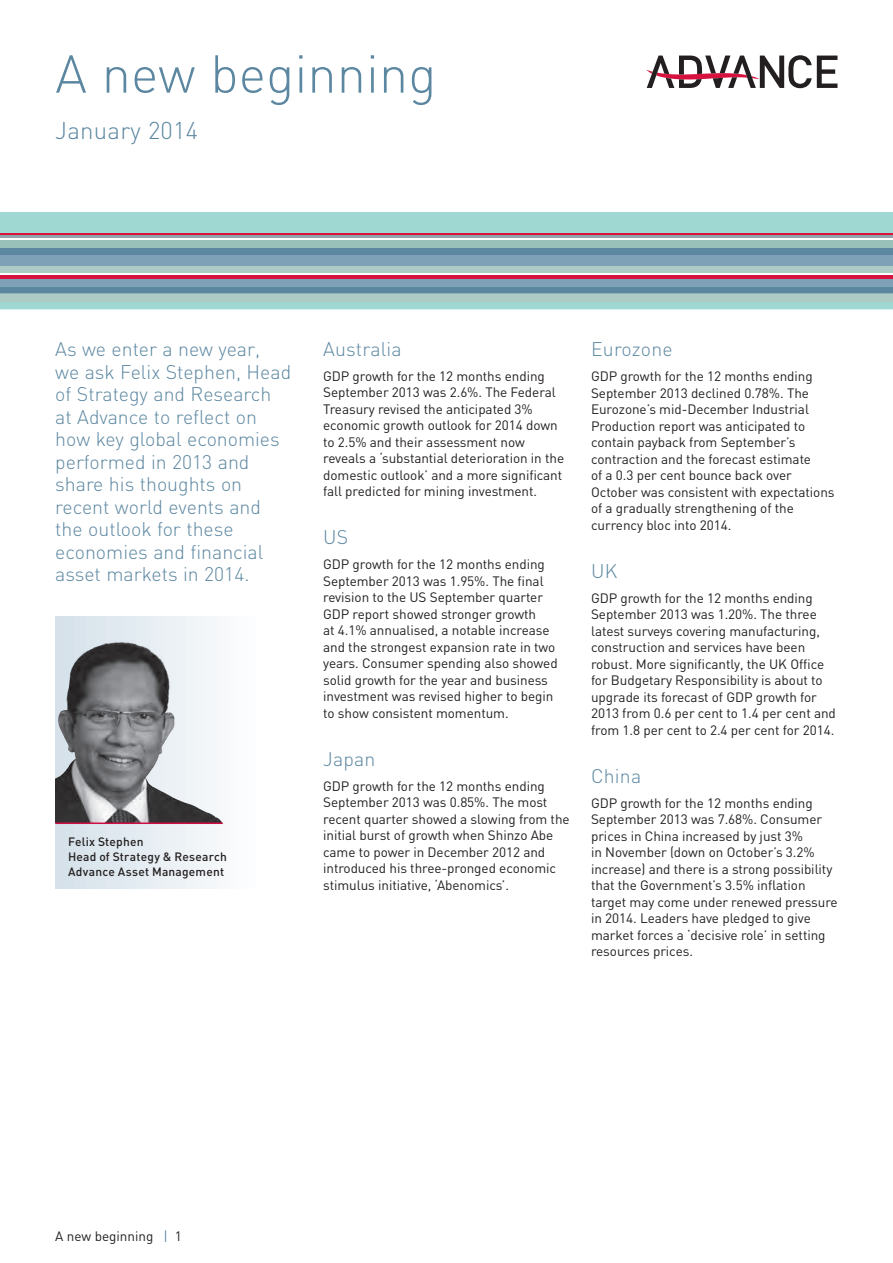
<style>
.page{position:relative;width:893px;height:1263px;background:#fff}
.page>*{position:absolute;margin:0;border:0;box-sizing:border-box;transform-origin:0 0}
.Banner_H3{font:300 52.5px "DIN";color:#5c87a1}
.Banner_H3-2{font:300 24px "DIN";letter-spacing:.01em;color:#5c87a1}
.Intro_2{font:300 19.5px/22.5px "DIN";color:#5c87a1}
.Folio__left{font:13.5px/16.5px "DIN";letter-spacing:-.005em;color:#231f20}
.Folio__left-2{font:500 12px "DIN";letter-spacing:.015em;color:#231f20}
.s1{color:#5c87a1}
</style>
<div class="page">
<div style="left:0;top:239px;width:893px;height:10px;background:#99c1b9"></div>
<div style="left:0;top:248px;width:893px;height:8px;background:#5c87a1"></div>
<svg style="left:0;top:237px;width:893px;height:3px"></svg>
<svg style="left:0;top:234px;width:893px;height:3px;background:#aa7286"></svg>
<div style="left:0;top:228px;width:893px;height:6px;background:#d7123e"></div>
<div style="left:0;top:213px;width:893px;height:20px;background:#9fd8d2"></div>
<div style="left:0;top:257px;width:893px;height:16px;background:#abcbc4"></div>
<div style="left:0;top:256px;width:893px;height:10px;background:#7ea1b7"></div>
<svg style="left:0;top:287px;width:893px;height:22px;background:#90bbbe"></svg>
<div style="left:0;top:275px;width:893px;height:12px;background:#7ea1b7"></div>
<hr style="left:0;top:275px;width:893px;height:4px;background:#d7123e">
<svg style="left:646px;top:55px;width:191px;height:33px"></svg>
<img style="left:55px;top:617px;width:167px;height:205px">
<div style="left:55px;top:823px;width:204px;height:66px;background:linear-gradient(to right,#d4e0e9,#fdfefe)"></div>
<hr style="left:55px;top:822px;width:168px;height:2px;background:#d20d44">
<p class="Banner_H3" style="left:55px;top:39px;width:383px">A new beginning</p>
<p class="Banner_H3-2" style="left:55px;top:114px;width:144px">January 2014</p>
<p class="Intro_2" style="left:55px;top:337px;width:237px">As we enter a new year,<br>we ask Felix Stephen, Head of Strategy and Research at Advance to reflect on how key global economies performed in 2013 and share his thoughts on recent world events and the outlook for these economies and financial asset markets in 2014.</p>
<p class="Folio__left-2" style="left:68px;top:833px;width:77px">Felix Stephen</p>
<p class="Folio__left-2" style="left:68px;top:848px;width:161px">Head of Strategy &amp; Research</p>
<p class="Folio__left-2" style="left:68px;top:863px;width:158px">Advance Asset Management</p>
<h1 class="Intro_2" style="left:323px;top:337px;width:80px">Australia</h1>
<p class="Folio__left" style="left:323px;top:368px;width:242px">GDP growth for the 12 months ending September 2013 was 2.6%. The Federal Treasury revised the anticipated 3% economic growth outlook for 2014 down to 2.5% and their assessment now reveals a ‘substantial deterioration in the domestic outlook’ and a more significant fall predicted for mining investment.</p>
<h1 class="Intro_2" style="left:323px;top:525px;width:27px">US</h1>
<p class="Folio__left" style="left:323px;top:556px;width:236px">GDP growth for the 12 months ending September 2013 was 1.95%. The final revision to the US September quarter GDP report showed stronger growth<br>at 4.1% annualised, a notable increase and the strongest expansion rate in two years. Consumer spending also showed solid growth for the year and business investment was revised higher to begin to show consistent momentum.</p>
<h1 class="Intro_2" style="left:323px;top:747px;width:54px">Japan</h1>
<p class="Folio__left" style="left:323px;top:778px;width:248px">GDP growth for the 12 months ending September 2013 was 0.85%. The most recent quarter showed a slowing from the initial burst of growth when Shinzo Abe came to power in December 2012 and introduced his three-pronged economic stimulus initiative, ‘Abenomics’.</p>
<h1 class="Intro_2" style="left:591px;top:337px;width:83px">Eurozone</h1>
<p class="Folio__left" style="left:591px;top:368px;width:245px">GDP growth for the 12 months ending September 2013 declined 0.78%. The Eurozone’s mid-December Industrial Production report was anticipated to contain payback from September’s contraction and the forecast estimate<br>of a 0.3 per cent bounce back over October was consistent with expectations of a gradually strengthening of the currency bloc into 2014.</p>
<h1 class="Intro_2" style="left:591px;top:559px;width:28px">UK</h1>
<p class="Folio__left" style="left:591px;top:590px;width:246px">GDP growth for the 12 months ending September 2013 was 1.20%. The three latest surveys covering manufacturing, construction and services have been robust. More significantly, the UK Office for Budgetary Responsibility is about to upgrade its forecast of GDP growth for 2013 from 0.6 per cent to 1.4 per cent and from 1.8 per cent to 2.4 per cent for 2014.</p>
<h1 class="Intro_2" style="left:591px;top:764px;width:52px">China</h1>
<p class="Folio__left" style="left:591px;top:795px;width:248px">GDP growth for the 12 months ending September 2013 was 7.68%. Consumer prices in China increased by just 3%<br>in November (down on October’s 3.2% increase) and there is a strong possibility that the Government’s 3.5% inflation target may come under renewed pressure in 2014. Leaders have pledged to give market forces a ‘decisive role’ in setting resources prices.</p>
<p class="Folio__left" style="left:55px;top:1228px;width:128px">A new beginning <span class="s1">|</span> 1</p>
</div>
